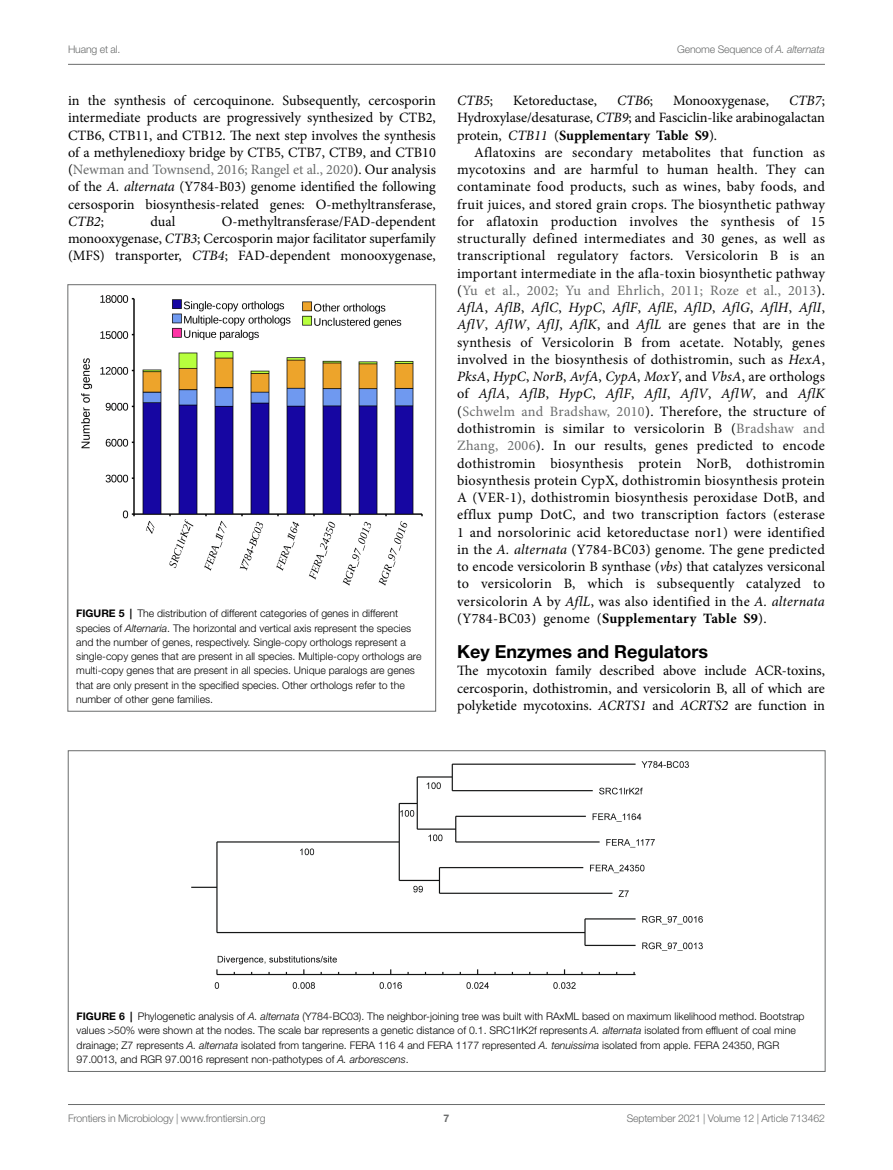
<style>
.page{position:relative;width:893px;height:1170px;background:#fff}
.page>*{position:absolute;margin:0;border:0;box-sizing:border-box;transform-origin:0 0}
.HEAD_2{font:700 18px "Helvetica Neue LT Std";color:#000}
.TEXT{font:14.25px/17.2px "Minion Pro";letter-spacing:.02em;color:#000;text-align:justify}
.TEXT_FLUSH{font:14.25px/17.2px "Minion Pro";letter-spacing:-.005em;color:#000;text-align:justify}
.TEXT_FLUSH-2{font:italic 14.25px "Minion Pro";color:#000}
.FIG_LEG{font:300 10.5px/14.2px "Helvetica Neue LT Std";color:#000}
.t1{font:300 10.5px "Helvetica Neue LT Std";letter-spacing:-.015em;color:#6a6c6c}
.t2{font:700 10.5px "Helvetica Neue LT Std";color:#6a6c6c}
.s1{font-style:italic}
.s2{color:#6a6c6c}
.s3{font-weight:700}
.s4{font-style:normal}
</style>
<div class="page">
<hr style="left:68px;top:64px;width:757px;height:1px;background:#6a6c6c">
<hr style="left:68px;top:1104px;width:757px;height:1px;background:#6a6c6c">
<img style="left:191px;top:761px;width:512px;height:228px">
<img style="left:81px;top:295px;width:342px;height:291px">
<div style="left:68px;top:284px;width:368px;height:427px;border:1px solid #6a6c6c"></div>
<p class="t1" style="left:68px;top:42px;width:54px">Huang et al.</p>
<p class="t1" style="left:677px;top:42px;width:149px">Genome Sequence of <span class="s1">A. alternata</span></p>
<p class="TEXT_FLUSH" style="left:68px;top:92px;width:369px">in the synthesis of cercoquinone. Subsequently, cercosporin intermediate products are progressively synthesized by CTB2, CTB6, CTB11, and CTB12. The next step involves the synthesis of a methylenedioxy bridge by CTB5, CTB7, CTB9, and CTB10 (<span class="s2">Newman and Townsend, 2016; Rangel et al., 2020</span>). Our analysis of the <span class="s1">A. alternata</span> (Y784-B03) genome identified the following cersosporin biosynthesis-related genes: O-methyltransferase, <span class="s1">CTB2</span>;</p>
<p class="TEXT_FLUSH" style="left:68px;top:213px;width:369px;text-indent:154px">O-methyltransferase/FAD-dependent monooxygenase, <span class="s1">CTB3</span>; Cercosporin major facilitator superfamily (MFS) transporter, <span class="s1">CTB4</span>; FAD-dependent monooxygenase,</p>
<p class="TEXT_FLUSH" style="left:150px;top:213px;width:26px">dual</p>
<p class="FIG_LEG" style="left:76px;top:606px;width:347px"><span class="s3">FIGURE 5 |</span> The distribution of different categories of genes in different species of <span class="s1">Alternaria</span>. The horizontal and vertical axis represent the species and the number of genes, respectively. Single-copy orthologs represent a single-copy genes that are present in all species. Multiple-copy orthologs are multi-copy genes that are present in all species. Unique paralogs are genes that are only present in the specified species. Other orthologs refer to the number of other gene families.</p>
<p class="TEXT_FLUSH-2" style="left:457px;top:91px;width:37px">CTB5<span class="s4">;</span></p>
<p class="TEXT_FLUSH" style="left:513px;top:92px;width:86px">Ketoreductase,</p>
<p class="TEXT_FLUSH-2" style="left:617px;top:91px;width:37px">CTB6<span class="s4">;</span></p>
<p class="TEXT_FLUSH" style="left:673px;top:92px;width:98px">Monooxygenase,</p>
<p class="TEXT_FLUSH" style="left:457px;top:92px;width:369px;text-indent:332px"><span class="s1">CTB7</span>; Hydroxylase/desaturase, <span class="s1">CTB9</span>; and Fasciclin-like arabinogalactan protein, <span class="s1">CTB11</span> (<span class="s3">Supplementary Table S9</span>).</p>
<p class="TEXT" style="left:457px;top:144px;width:369px;text-indent:17px">Aflatoxins are secondary metabolites that function as mycotoxins and are harmful to human health. They can contaminate food products, such as wines, baby foods, and fruit juices, and stored grain crops. The biosynthetic pathway for aflatoxin production involves the synthesis of 15 structurally defined intermediates and 30 genes, as well as transcriptional regulatory factors. Versicolorin B is an important intermediate in the afla-toxin biosynthetic pathway (<span class="s2">Yu et al., 2002; Yu and Ehrlich, 2011; Roze et al., 2013</span>).<br><span class="s1">AflA</span>, <span class="s1">AflB</span>, <span class="s1">AflC</span>, <span class="s1">HypC</span>, <span class="s1">AflF</span>, <span class="s1">AflE</span>, <span class="s1">AflD</span>, <span class="s1">AflG</span>, <span class="s1">AflH</span>, <span class="s1">AflI</span>, <span class="s1">AflV</span>, <span class="s1">AflW</span>, <span class="s1">AflJ</span>, <span class="s1">AflK</span>, and <span class="s1">AflL</span> are genes that are in the synthesis of Versicolorin B from acetate. Notably, genes involved in the biosynthesis of dothistromin, such as <span class="s1">HexA</span>, <span class="s1">PksA</span>, <span class="s1">HypC</span>, <span class="s1">NorB</span>, <span class="s1">AvfA</span>, <span class="s1">CypA</span>, <span class="s1">MoxY</span>, and <span class="s1">VbsA</span>, are orthologs of <span class="s1">AflA</span>, <span class="s1">AflB</span>, <span class="s1">HypC</span>, <span class="s1">AflF</span>, <span class="s1">AflI</span>, <span class="s1">AflV</span>, <span class="s1">AflW</span>, and <span class="s1">AflK </span>(<span class="s2">Schwelm and Bradshaw, 2010</span>). Therefore, the structure of dothistromin is similar to versicolorin B (<span class="s2">Bradshaw and Zhang, 2006</span>). In our results, genes predicted to encode dothistromin biosynthesis protein NorB, dothistromin biosynthesis protein CypX, dothistromin biosynthesis protein A (VER-1), dothistromin biosynthesis peroxidase DotB, and efflux pump DotC, and two transcription factors (esterase 1 and norsolorinic acid ketoreductase nor1) were identified in the <span class="s1">A. alternata</span> (Y784-BC03) genome. The gene predicted to encode versicolorin B synthase (<span class="s1">vbs</span>) that catalyzes versiconal to versicolorin B, which is subsequently catalyzed to versicolorin A by <span class="s1">AflL</span>, was also identified in the <span class="s1">A. alternata </span>(Y784-BC03) genome (<span class="s3">Supplementary Table S9</span>).</p>
<p class="HEAD_2" style="left:457px;top:640px;width:252px">Key Enzymes and Regulators</p>
<p class="TEXT_FLUSH" style="left:457px;top:662px;width:369px">The mycotoxin family described above include ACR-toxins, cercosporin, dothistromin, and versicolorin B, all of which are polyketide mycotoxins. <span class="s1">ACRTS1</span> and <span class="s1">ACRTS2</span> are function in</p>
<p class="FIG_LEG" style="left:77px;top:1009px;width:729px"><span class="s3">FIGURE 6 |</span> Phylogenetic analysis of <span class="s1">A. alternata</span> (Y784-BC03). The neighbor-joining tree was built with RAxML based on maximum likelihood method. Bootstrap values &gt;50% were shown at the nodes. The scale bar represents a genetic distance of 0.1. SRC1lrK2f represents <span class="s1">A. alternata</span> isolated from effluent of coal mine drainage; Z7 represents <span class="s1">A. alternata</span> isolated from tangerine. FERA 116 4 and FERA 1177 represented <span class="s1">A. tenuissima</span> isolated from apple. FERA 24350, RGR 97.0013, and RGR 97.0016 represent non-pathotypes of <span class="s1">A. arborescens</span>.</p>
<p class="t1" style="left:68px;top:1111px;width:199px">Frontiers in Microbiology | www.frontiersin.org</p>
<p class="t2" style="left:444px;top:1111px;width:7px">7</p>
<p class="t1" style="left:627px;top:1111px;width:200px">September 2021 | Volume 12 | Article 713462</p>
</div>
